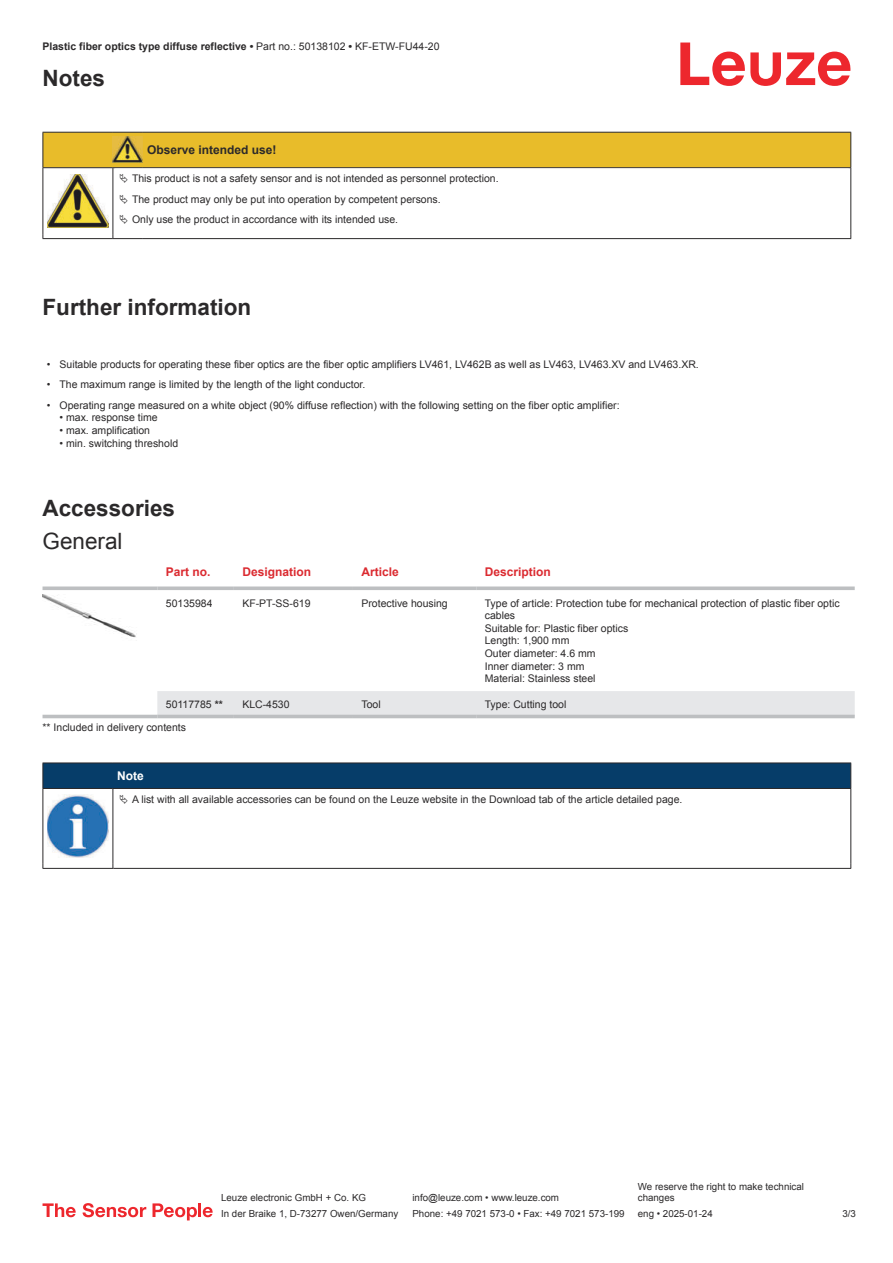
<style>
.page{position:relative;width:893px;height:1263px;background:#fff}
.page>*{position:absolute;margin:0;border:0;box-sizing:border-box;transform-origin:0 0}
.t1{font:700 22.5px "Arial";color:#2b292a}
.t2{font:22.5px "Arial";color:#2b292a}
.t3{font:700 12px "Arial";color:#db2a30}
.t4{font:700 12px "Arial";color:#2b292a}
.t5{font:700 12px "Arial";color:#fff}
.t6{font:10.5px/12.6px "Arial";color:#2b292a}
.t7{font:700 10.5px "Arial";color:#2b292a}
.t8{font:9.75px/11.7px "Arial";color:#2b292a}
.s1{font-weight:400}
.s2{font-weight:700}
</style>
<div class="page">
<svg style="left:680px;top:43px;width:170px;height:43px"></svg>
<svg style="left:43px;top:714px;width:812px;height:5px"></svg>
<div style="left:157px;top:691px;width:698px;height:24px;background:#e6e7e9"></div>
<svg style="left:43px;top:586px;width:114px;height:4px"></svg>
<svg style="left:157px;top:586px;width:77px;height:4px"></svg>
<svg style="left:234px;top:586px;width:119px;height:4px"></svg>
<svg style="left:353px;top:586px;width:123px;height:4px"></svg>
<svg style="left:476px;top:586px;width:379px;height:4px;fill:#bdbfc1"></svg>
<hr style="left:43px;top:715px;width:114px;height:3px;background:#bdbfc1">
<hr style="left:157px;top:715px;width:77px;height:3px;background:#bdbfc1">
<hr style="left:234px;top:715px;width:119px;height:3px;background:#bdbfc1">
<hr style="left:353px;top:715px;width:123px;height:3px;background:#bdbfc1">
<hr style="left:476px;top:715px;width:379px;height:3px;background:#bdbfc1">
<img style="left:43px;top:594px;width:93px;height:44px">
<svg style="left:44px;top:789px;width:806px;height:79px"></svg>
<hr style="left:43px;top:762px;width:70px;height:1px;background:#2b292a">
<hr style="left:43px;top:788px;width:70px;height:1px;background:#2b292a">
<hr style="left:113px;top:762px;width:738px;height:1px;background:#2b292a">
<div style="left:43px;top:763px;width:808px;height:25px;background:#063d69"></div>
<hr style="left:113px;top:788px;width:738px;height:1px;background:#2b292a">
<hr style="left:43px;top:789px;width:1px;height:75px;background:#2b292a">
<hr style="left:113px;top:789px;width:1px;height:75px;background:#2b292a">
<hr style="left:850px;top:789px;width:1px;height:75px;background:#2b292a">
<hr style="left:43px;top:868px;width:70px;height:1px;background:#2b292a">
<hr style="left:113px;top:868px;width:738px;height:1px;background:#2b292a">
<img style="left:47px;top:795px;width:61px;height:63px">
<div style="left:115px;top:789px;width:734px;height:21px;background:#fff"></div>
<svg style="left:43px;top:1203px;width:33px;height:14px"></svg>
<svg style="left:83px;top:1203px;width:63px;height:14px"></svg>
<svg style="left:153px;top:1203px;width:44px;height:17px"></svg>
<hr style="left:198px;top:1203px;width:3px;height:14px;background:#ed272d">
<svg style="left:203px;top:1207px;width:10px;height:10px"></svg>
<hr style="left:43px;top:238px;width:70px;height:1px;background:#2b292a">
<hr style="left:113px;top:238px;width:30px;height:1px;background:#2b292a">
<hr style="left:143px;top:238px;width:708px;height:1px;background:#2b292a">
<svg style="left:43px;top:132px;width:808px;height:106px"></svg>
<p class="t7" style="left:43px;top:43px;width:398px">Plastic fiber optics type diffuse reflective • <span class="s1">Part no.: 50138102</span> • <span class="s1">KF-ETW-FU44-20</span></p>
<h1 class="t1" style="left:43px;top:70px;width:64px">Notes</h1>
<p class="t4" style="left:147px;top:145px;width:131px">Observe intended use!</p>
<p class="t6" style="left:132px;top:170px;width:368px;line-height:20.2px">This product is not a safety sensor and is not intended as personnel protection.<br>The product may only be put into operation by competent persons.<br>Only use the product in accordance with its intended use.</p>
<h1 class="t1" style="left:43px;top:299px;width:210px">Further information</h1>
<p class="t6" style="left:47px;top:359px;width:654px">• Suitable products for operating these fiber optics are the fiber optic amplifiers LV461, LV462B as well as LV463, LV463.XV and LV463.XR.</p>
<p class="t6" style="left:47px;top:379px;width:320px">• The maximum range is limited by the length of the light conductor.</p>
<p class="t6" style="left:47px;top:400px;width:574px">• Operating range measured on a white object (90% diffuse reflection) with the following setting on the fiber optic amplifier:</p>
<p class="t6" style="left:60px;top:412px;width:100px">• max. response time</p>
<p class="t6" style="left:60px;top:425px;width:92px">• max. amplification</p>
<p class="t6" style="left:60px;top:437px;width:120px">• min. switching threshold</p>
<h1 class="t1" style="left:43px;top:499px;width:134px">Accessories</h1>
<h1 class="t2" style="left:43px;top:533px;width:82px">General</h1>
<p class="t3" style="left:166px;top:567px;width:46px">Part no.</p>
<p class="t3" style="left:242px;top:567px;width:70px">Designation</p>
<p class="t3" style="left:361px;top:567px;width:39px">Article</p>
<p class="t3" style="left:485px;top:567px;width:68px">Description</p>
<p class="t6" style="left:166px;top:597px;width:48px">50135984</p>
<p class="t6" style="left:242px;top:597px;width:70px">KF-PT-SS-619</p>
<p class="t6" style="left:361px;top:597px;width:88px">Protective housing</p>
<p class="t6" style="left:485px;top:597px;width:356px">Type of article: Protection tube for mechanical protection of plastic fiber optic cables<br>Suitable for: Plastic fiber optics<br>Length: 1,900 mm<br>Outer diameter: 4.6 mm<br>Inner diameter: 3 mm<br>Material: Stainless steel</p>
<p class="t6" style="left:166px;top:698px;width:59px">50117785 <span class="s2">**</span></p>
<p class="t6" style="left:242px;top:698px;width:49px">KLC-4530</p>
<p class="t6" style="left:361px;top:698px;width:21px">Tool</p>
<p class="t6" style="left:485px;top:698px;width:83px">Type: Cutting tool</p>
<p class="t6" style="left:43px;top:721px;width:145px">** Included in delivery contents</p>
<p class="t5" style="left:117px;top:771px;width:28px">Note</p>
<p class="t6" style="left:132px;top:794px;width:552px">A list with all available accessories can be found on the Leuze website in the Download tab of the article detailed page.</p>
<p class="t8" style="left:221px;top:1193px;width:146px">Leuze electronic GmbH + Co. KG</p>
<p class="t8" style="left:412px;top:1193px;width:148px">info@leuze.com • www.leuze.com</p>
<p class="t8" style="left:638px;top:1181px;width:168px">We reserve the right to make technical changes</p>
<p class="t8" style="left:221px;top:1208px;width:179px">In der Braike 1, D-73277 Owen/Germany</p>
<p class="t8" style="left:412px;top:1208px;width:214px">Phone: +49 7021 573-0 • Fax: +49 7021 573-199</p>
<p class="t8" style="left:638px;top:1208px;width:76px">eng • 2025-01-24</p>
<p class="t8" style="left:842px;top:1209px;width:15px">3 /3</p>
</div>
